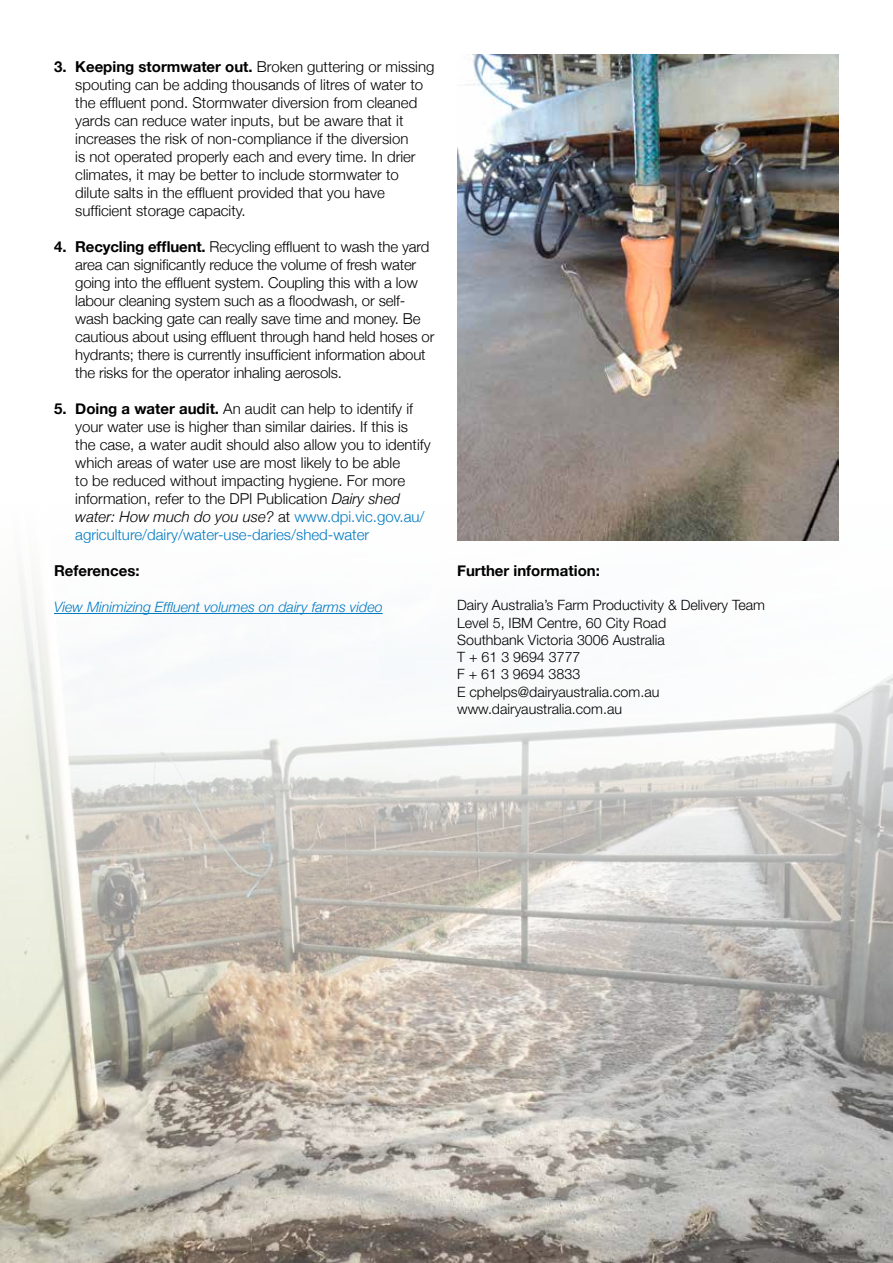
<style>
.page{position:relative;width:893px;height:1263px;background:#fff}
.page>*{position:absolute;margin:0;border:0;box-sizing:border-box;transform-origin:0 0}
.t1{font:300 15px/18px "Helvetica Neue";color:#000}
.t2{font:700 15px "Helvetica Neue";color:#000}
.t3{font:300 14.25px/17.2px "Helvetica Neue LT Std";color:#000}
.t4{font:italic 300 14.25px "Helvetica Neue";color:#007ac2}
.s1{font-weight:700}
.s2{font-style:italic}
.s3{color:#007ac2}
</style>
<div class="page">
<img style="left:0;top:540px;width:893px;height:723px">
<hr style="left:54px;top:613px;width:329px;height:1px;background:#007ac2">
<img style="left:457px;top:54px;width:382px;height:486px">
<p class="t1" style="left:75px;top:57px;width:361px;text-indent:-21px"><span class="s1">3. Keeping stormwater out.</span> Broken guttering or missing spouting can be adding thousands of litres of water to the effluent pond. Stormwater diversion from cleaned yards can reduce water inputs, but be aware that it increases the risk of non-compliance if the diversion<br>is not operated properly each and every time. In drier climates, it may be better to include stormwater to dilute salts in the effluent provided that you have sufficient storage capacity.</p>
<p class="t1" style="left:75px;top:237px;width:361px;text-indent:-21px"><span class="s1">4. Recycling effluent.</span> Recycling effluent to wash the yard area can significantly reduce the volume of fresh water going into the effluent system. Coupling this with a low labour cleaning system such as a floodwash, or self&shy;wash backing gate can really save time and money. Be cautious about using effluent through hand held hoses or hydrants; there is currently insufficient information about the risks for the operator inhaling aerosols.</p>
<p class="t1" style="left:75px;top:399px;width:357px;text-indent:-21px"><span class="s1">5. Doing a water audit.</span> An audit can help to identify if your water use is higher than similar dairies. If this is the case, a water audit should also allow you to identify which areas of water use are most likely to be able<br>to be reduced without impacting hygiene. For more information, refer to the DPI Publication <span class="s2">Dairy shed water: How much do you use?</span> at <span class="s3">www.dpi.vic.gov.au/ agriculture/dairy/water-use-daries/shed-water</span></p>
<p class="t2" style="left:54px;top:559px;width:87px">References:</p>
<p class="t4" style="left:54px;top:596px;width:330px">View Minimizing Effluent volumes on dairy farms video</p>
<p class="t2" style="left:457px;top:559px;width:144px">Further information:</p>
<p class="t3" style="left:457px;top:596px;width:310px">Dairy Australia’s Farm Productivity &amp; Delivery Team<br>Level 5, IBM Centre, 60 City Road<br>Southbank Victoria 3006 Australia<br>T + 61 3 9694 3777<br>F + 61 3 9694 3833<br>E cphelps@dairyaustralia.com.au www.dairyaustralia.com.au</p>
</div>
